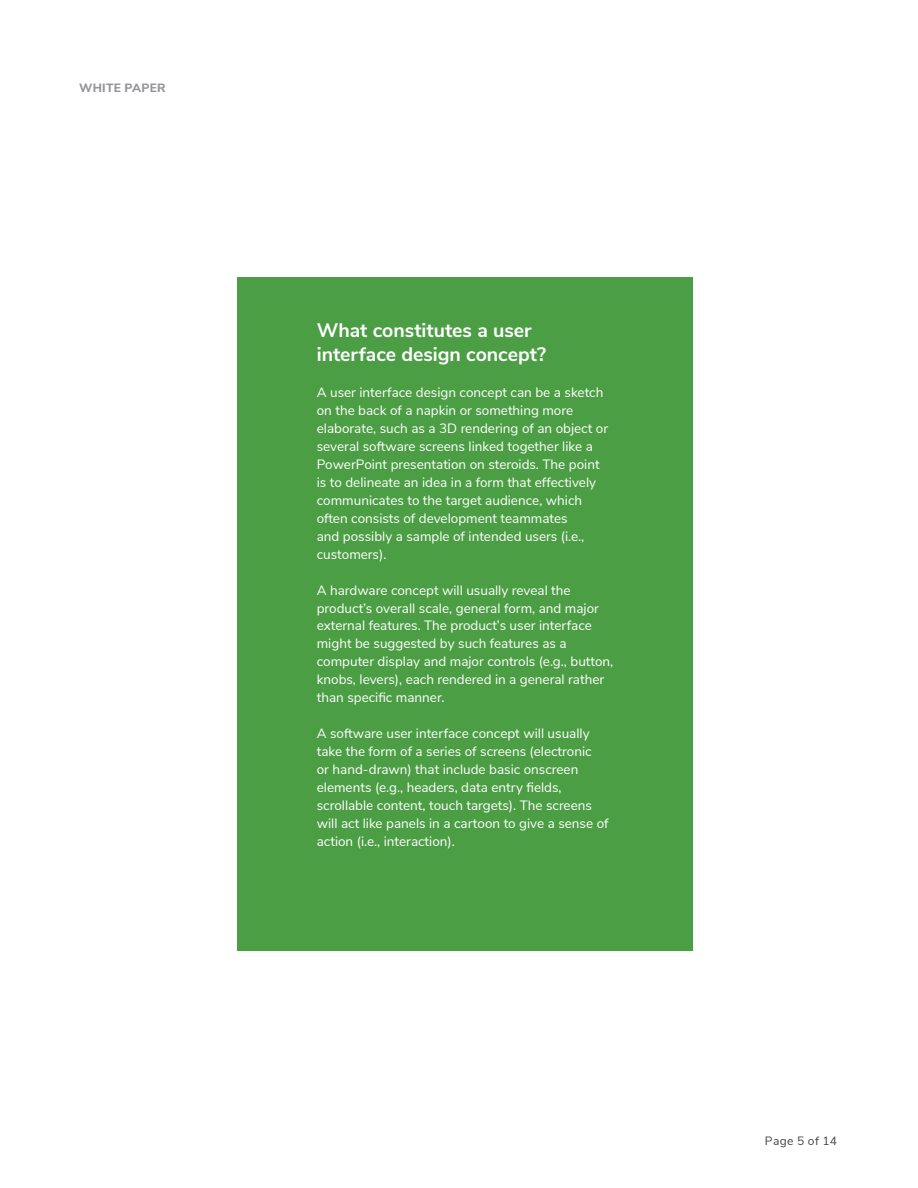
<style>
.page{position:relative;width:918px;height:1188px;background:#fff}
.page>*{position:absolute;margin:0;border:0;box-sizing:border-box;transform-origin:0 0}
.t1{font:700 19.5px/24px "Nunito Sans";color:#fff}
.t2{font:13.5px/18px "Nunito Sans";color:#fff}
.t3{font:800 12px "Nunito Sans";letter-spacing:.025em;color:#939598}
.t4{font:12px "Nunito Sans";letter-spacing:.035em;color:#444}
</style>
<div class="page">
<div style="left:238px;top:277px;width:455px;height:673px;background:#4c9e45"></div>
<p class="t3" style="left:79px;top:79px;width:88px">WHITE PAPER</p>
<h1 class="t1" style="left:317px;top:317px;width:231px">What constitutes a user interface design concept?</h1>
<p class="t2" style="left:317px;top:382px;width:293px">A user interface design concept can be a sketch on the back of a napkin or something more elaborate, such as a 3D rendering of an object or several software screens linked together like a PowerPoint presentation on steroids. The point is to delineate an idea in a form that effectively communicates to the target audience, which often consists of development teammates<br>and possibly a sample of intended users (i.e., customers).</p>
<p class="t2" style="left:317px;top:580px;width:298px">A hardware concept will usually reveal the product’s overall scale, general form, and major external features. The product’s user interface might be suggested by such features as a computer display and major controls (e.g., button, knobs, levers), each rendered in a general rather than specific manner.</p>
<p class="t2" style="left:317px;top:724px;width:293px">A software user interface concept will usually take the form of a series of screens (electronic<br>or hand-drawn) that include basic onscreen elements (e.g., headers, data entry fields, scrollable content, touch targets). The screens will act like panels in a cartoon to give a sense of action (i.e., interaction).</p>
<p class="t4" style="left:765px;top:1133px;width:74px">Page 5 of 14</p>
</div>
